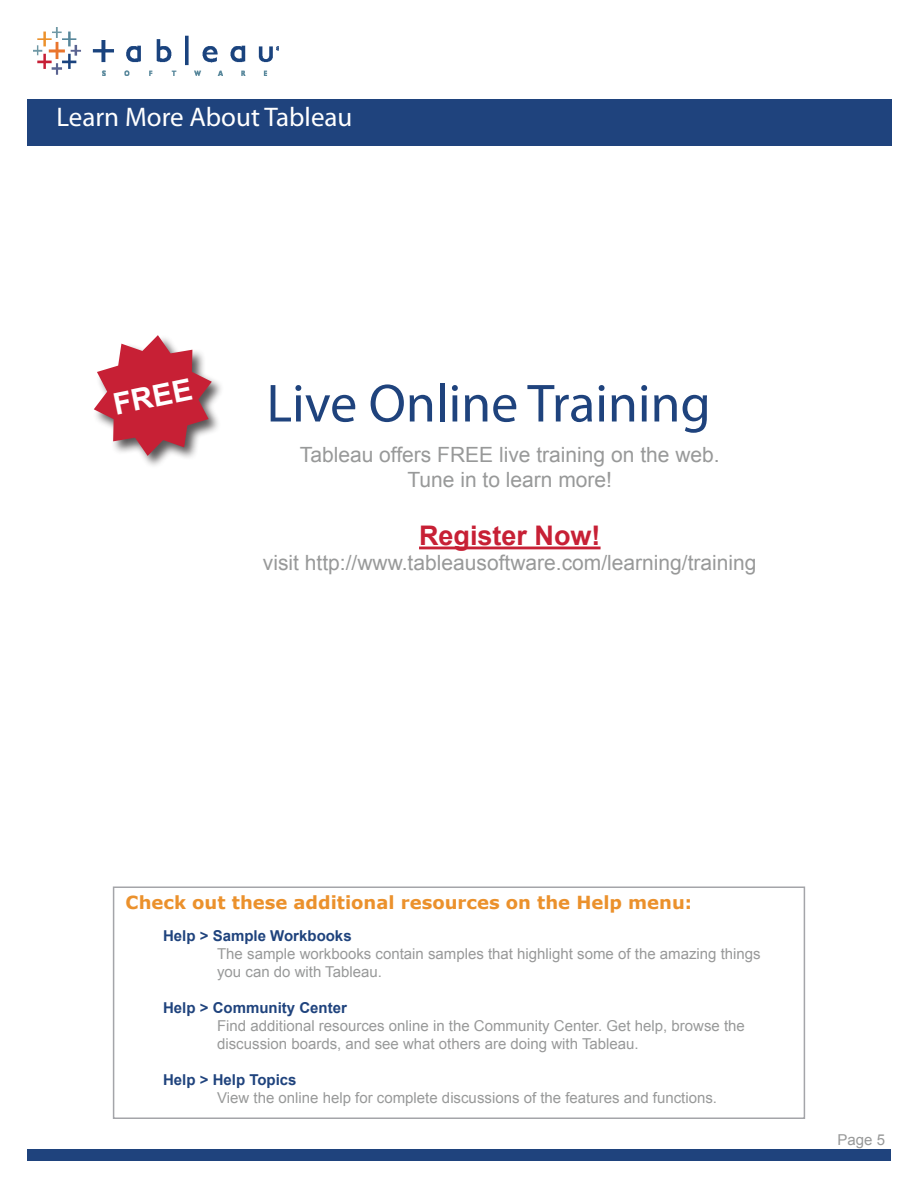
<style>
.page{position:relative;width:918px;height:1188px;background:#fff}
.page>*{position:absolute;margin:0;border:0;box-sizing:border-box;transform-origin:0 0}
.t1{font:54px "Myriad Pro";color:#1f437d}
.t2{font:700 30px "Arial";color:#fff}
.Page_Title{font:27px "Myriad Pro";color:#fff}
.t3{font:700 27px "Arial";color:#c72035}
.t4{font:21px "Arial";color:#989999}
.Infinitive_Sub_Head{font:700 18px "Verdana";color:#eb912c}
.t5{font:15px "Arial";color:#989999}
.Infinitive_Sub_Head-2{font:700 15px "Arial";color:#1f437d}
</style>
<div class="page">
<div style="left:27px;top:1149px;width:864px;height:12px;background:#1f437d"></div>
<div style="left:27px;top:99px;width:864px;height:47px;background:#1f437d"></div>
<img style="left:34px;top:27px;width:245px;height:48px">
<div style="left:113px;top:886px;width:692px;height:233px;border:2px solid #a4a5a9"></div>
<hr style="left:419px;top:547px;width:182px;height:2px;background:#c72035">
<div style="left:93px;top:334px;width:132px;height:135px;background:#231f20;opacity:.75"></div>
<svg style="left:94px;top:335px;width:118px;height:121px"></svg>
<p class="Page_Title" style="left:56px;top:100px;width:297px">Learn More About Tableau</p>
<p class="t2" style="left:109px;top:386px;width:82px;rotate:-12deg">FREE</p>
<p class="t1" style="left:267px;top:370px;width:446px">Live Online Training</p>
<p class="t4" style="left:300px;top:441px;width:421px">Tableau offers FREE live training on the web.</p>
<p class="t4" style="left:407px;top:466px;width:206px">Tune in to learn more!</p>
<p class="t3" style="left:419px;top:518px;width:183px">Register Now!</p>
<p class="t4" style="left:263px;top:549px;width:495px">visit http://www.tableausoftware.com/learning/training</p>
<p class="Infinitive_Sub_Head" style="left:126px;top:891px;width:568px">Check out these additional resources on the Help menu:</p>
<p class="Infinitive_Sub_Head-2" style="left:163px;top:926px;width:190px">Help &gt; Sample Workbooks</p>
<p class="t5" style="left:217px;top:944px;width:545px">The sample workbooks contain samples that highlight some of the amazing things</p>
<p class="t5" style="left:217px;top:962px;width:166px">you can do with Tableau.</p>
<p class="Infinitive_Sub_Head-2" style="left:163px;top:998px;width:185px">Help &gt; Community Center</p>
<p class="t5" style="left:217px;top:1016px;width:529px">Find additional resources online in the Community Center. Get help, browse the</p>
<p class="t5" style="left:217px;top:1034px;width:423px">discussion boards, and see what others are doing with Tableau.</p>
<p class="Infinitive_Sub_Head-2" style="left:163px;top:1070px;width:135px">Help &gt; Help Topics</p>
<p class="t5" style="left:217px;top:1088px;width:501px">View the online help for complete discussions of the features and functions.</p>
<p class="t5" style="left:838px;top:1130px;width:49px">Page 5</p>
</div>
